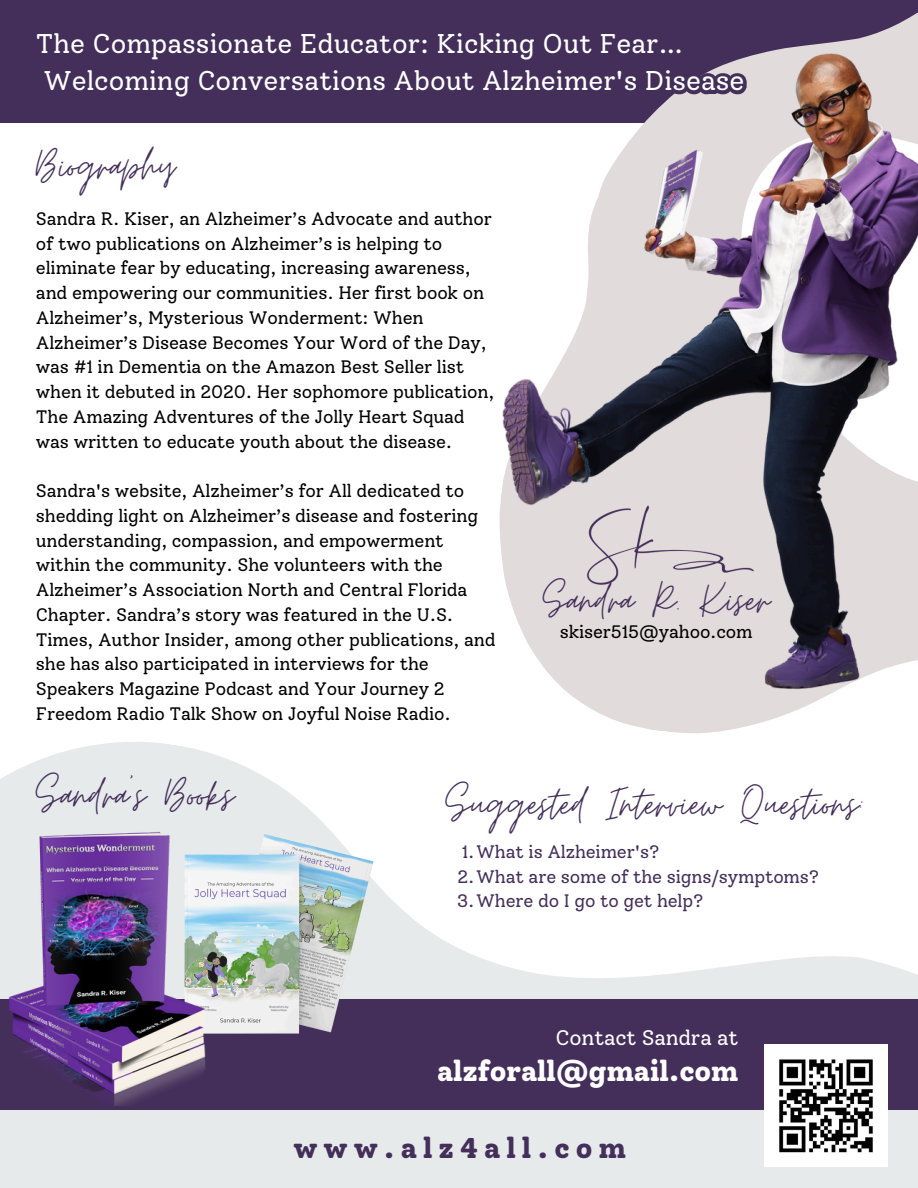
<style>
.page{position:relative;width:918px;height:1188px;background:#fff}
.page>*{position:absolute;margin:0;border:0;box-sizing:border-box;transform-origin:0 0}
.t1{font:49.95px "Moon Time";color:#442f5a}
.t2{font:49.05px "Moon Time";color:#442f5a}
.t3{font:800 28.5px "Solway";letter-spacing:-.01em;color:#fff}
.t4{font:800 28.5px "Solway";letter-spacing:.21em;color:#442f5a}
.t5{font:27px/37.2px "Solway";color:#fff}
.t6{font:21px "Solway";letter-spacing:-.01em;color:#fff}
.t7{font:18px/24.8px "Solway";letter-spacing:-.01em;color:#000}
.t8{font:18px "Solway";letter-spacing:-.01em;color:#442f5a}
</style>
<div class="page">
<div style="left:0;top:0;width:918px;height:123px;background:#442f5a"></div>
<img style="left:499px;top:12px;width:419px;height:645px">
<svg style="left:0;top:657px;width:918px;height:531px"></svg>
<div style="left:0;top:1000px;width:918px;height:110px;background:#442f5a"></div>
<img style="left:213px;top:813px;width:180px;height:221px">
<img style="left:2px;top:813px;width:211px;height:293px">
<div style="left:566px;top:498px;width:198px;height:104px;background:#e1dbdb"></div>
<img style="left:765px;top:1044px;width:122px;height:123px">
<svg style="left:499px;top:12px;width:192px;height:38px"></svg>
<svg style="left:499px;top:50px;width:254px;height:80px"></svg>
<h3 class="t5" style="left:36px;top:25px;width:710px">The Compassionate Educator: Kicking Out Fear…<br>Welcoming Conversations About Alzheimer's Disease</h3>
<p class="t1" style="left:36px;top:136px;width:140px">Biography</p>
<h1 class="t7" style="left:36px;top:206px;width:460px">Sandra R. Kiser, an Alzheimer’s Advocate and author of two publications on Alzheimer’s is helping to eliminate fear by educating, increasing awareness, and empowering our communities. Her first book on Alzheimer’s, Mysterious Wonderment: When Alzheimer’s Disease Becomes Your Word of the Day, was #1 in Dementia on the Amazon Best Seller list when it debuted in 2020. Her sophomore publication, The Amazing Adventures of the Jolly Heart Squad was written to educate youth about the disease.</h1>
<p class="t7" style="left:36px;top:479px;width:461px">Sandra's website, Alzheimer’s for All dedicated to shedding light on Alzheimer’s disease and fostering understanding, compassion, and empowerment within the community. She volunteers with the Alzheimer’s Association North and Central Florida Chapter. Sandra’s story was featured in the U.S.<br>Times, Author Insider, among other publications, and she has also participated in interviews for the Speakers Magazine Podcast and Your Journey 2<br>Freedom Radio Talk Show on Joyful Noise Radio.</p>
<h1 class="t2" style="left:543px;top:570px;width:229px">Sandra R. Kiser</h1>
<p class="t7" style="left:560px;top:619px;width:194px">skiser515@yahoo.com</p>
<p class="t1" style="left:36px;top:764px;width:200px">Sandra’s Books</p>
<p class="t1" style="left:446px;top:773px;width:421px">Suggested Interview Questions:</p>
<p class="t8" style="left:462px;top:841px;width:199px">1.What is Alzheimer's?</p>
<p class="t8" style="left:457px;top:866px;width:363px">2.What are some of the signs/symptoms?</p>
<h1 class="t8" style="left:457px;top:890px;width:248px">3.Where do I go to get help?</h1>
<h1 class="t6" style="left:556px;top:1025px;width:184px">Contact Sandra at</h1>
<p class="t3" style="left:437px;top:1054px;width:303px">alzforall@gmail.com</p>
<p class="t4" style="left:293px;top:1131px;width:334px">www.alz4all.com</p>
</div>
